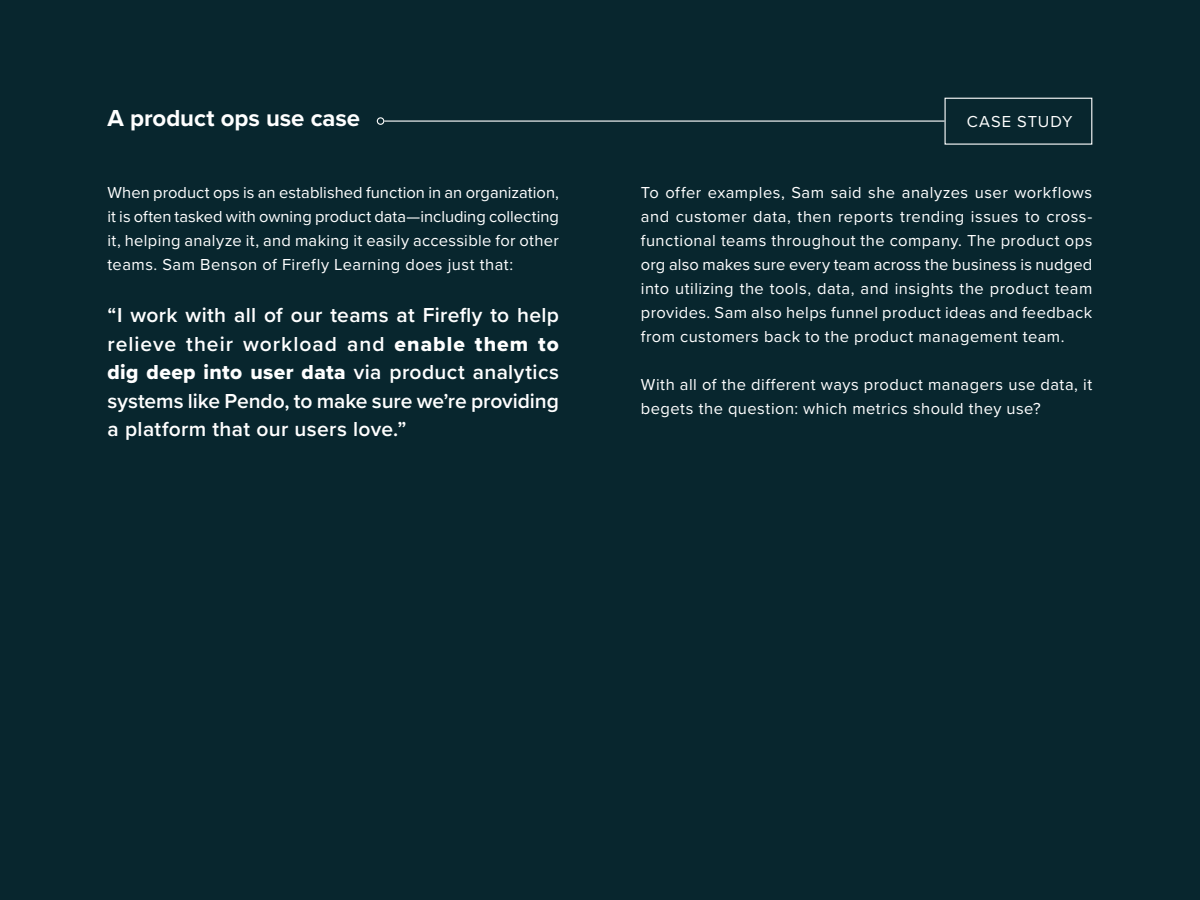
<style>
.page{position:relative;width:1200px;height:900px;background:#08262e}
.page>*{position:absolute;margin:0;border:0;box-sizing:border-box;transform-origin:0 0}
.Body{font:700 24px "Proxima Nova";letter-spacing:-.005em;color:#fff}
.Body-2{font:600 21px/28.5px "Proxima Nova";letter-spacing:.005em;color:#fff;text-align:justify}
.Body-3{font:16.5px/24px "Proxima Nova";letter-spacing:.03em;color:#fff;text-align:justify}
.Body-4{font:16.5px "Proxima Nova";letter-spacing:.06em;color:#fff}
.s1{font-family:"Proxima Nova Extrabld";font-weight:400}
</style>
<div class="page">
<hr style="left:384px;top:121px;width:561px;height:1px;background:#fff">
<div style="left:945px;top:98px;width:147px;height:47px;border:1px solid #fff"></div>
<div style="left:377px;top:117px;width:7px;height:8px;border:1px solid #fff;border-radius:50%"></div>
<p class="Body" style="left:108px;top:100px;width:254px">A product ops use case</p>
<p class="Body-3" style="left:108px;top:180px;width:453px">When product ops is an established function in an organization, it is often tasked with owning product data—including collecting it, helping analyze it, and making it easily accessible for other teams. Sam Benson of Firefly Learning does just that:</p>
<p class="Body-2" style="left:108px;top:301px;width:453px">“I work with all of our teams at Firefly to help relieve their workload and <span class="s1">enable them to dig deep into user data</span> via product analytics systems like Pendo, to make sure we’re providing a platform that our users love.”</p>
<p class="Body-4" style="left:967px;top:109px;width:107px">CASE STUDY</p>
<p class="Body-3" style="left:641px;top:180px;width:453px">To offer examples, Sam said she analyzes user workflows and customer data, then reports trending issues to cross&shy;functional teams throughout the company. The product ops org also makes sure every team across the business is nudged into utilizing the tools, data, and insights the product team provides. Sam also helps funnel product ideas and feedback from customers back to the product management team.</p>
<p class="Body-3" style="left:641px;top:372px;width:453px">With all of the different ways product managers use data, it begets the question: which metrics should they use?</p>
</div>
